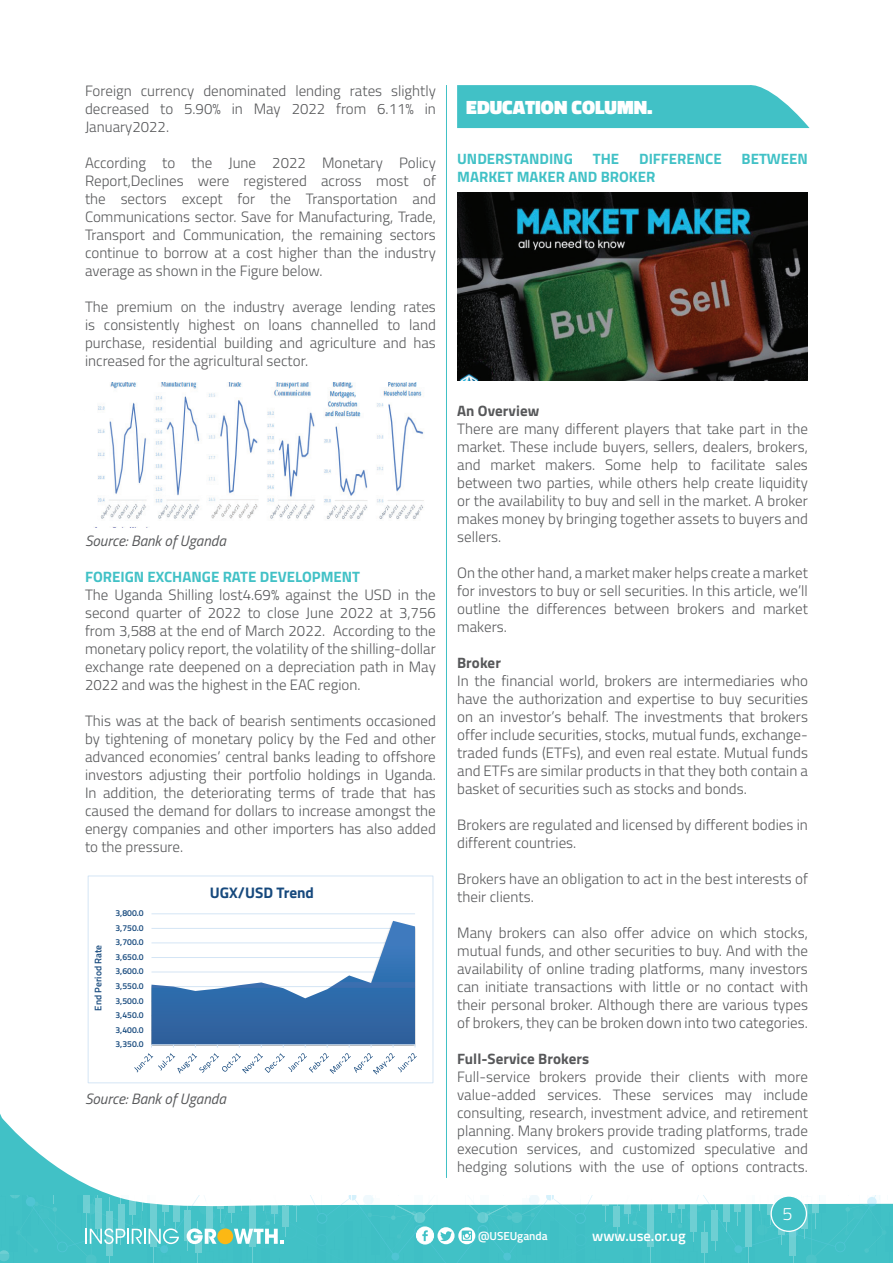
<style>
.page{position:relative;width:893px;height:1263px;background:#fff}
.page>*{position:absolute;margin:0;border:0;box-sizing:border-box;transform-origin:0 0}
.t1{font:900 19.5px "Titillium";color:#fff}
.t2{font:300 18px "Titillium";color:#fff}
.t3{font:700 15.3px "Titillium";color:#16497d}
.t4{font:300 15px/18px "Titillium";color:#57585a;text-align:justify}
.t5{font:700 15px "Titillium";color:#41c1c6}
.t6{font:italic 15px "Titillium Web";color:#57585a}
.t7{font:700 15px "Titillium";letter-spacing:.005em;color:#57585a}
.t8{font:600 14.55px "Titillium";color:#fff}
.t9{font:600 11.7px "Titillium";color:#fff}
.t10{font:600 9.6px "Titillium";color:#16497d}
.t11{font:600 8.7px "Titillium";color:#16497d}
.t12{font:600 8.55px "Titillium";color:#16497d}
</style>
<div class="page">
<svg style="left:0;top:1114px;width:111px;height:81px"></svg>
<svg style="left:0;top:1195px;width:893px;height:68px;background:#62cbcf"></svg>
<img style="left:98px;top:382px;width:326px;height:138px">
<hr style="left:151px;top:913px;width:264px;height:1px;background:#d4e5f5">
<svg style="left:151px;top:921px;width:265px;height:126px"></svg>
<svg style="left:134px;top:1053px;width:283px;height:21px"></svg>
<div style="left:88px;top:875px;width:345px;height:208px;border:1px solid #d4e5f5"></div>
<svg style="left:457px;top:192px;width:351px;height:12px"></svg>
<svg style="left:457px;top:369px;width:351px;height:12px"></svg>
<svg style="left:457px;top:85px;width:353px;height:43px;background:#4dc5c9"></svg>
<img style="left:457px;top:193px;width:350px;height:187px">
<hr style="left:446px;top:85px;width:1px;height:1093px;background:#41c1c6">
<p class="t4" style="left:85px;top:81px;width:352px">Foreign currency denominated lending rates slightly decreased to 5.90% in May 2022 from 6.11% in January2022.</p>
<p class="t4" style="left:85px;top:153px;width:352px">According to the June 2022 Monetary Policy Report,Declines were registered across most of the sectors except for the Transportation and Communications sector. Save for Manufacturing, Trade, Transport and Communication, the remaining sectors continue to borrow at a cost higher than the industry average as shown in the Figure below.</p>
<p class="t4" style="left:85px;top:297px;width:352px">The premium on the industry average lending rates is consistently highest on loans channelled to land purchase, residential building and agriculture and has increased for the agricultural sector.</p>
<p class="t6" style="left:85px;top:530px;width:142px">Source: Bank of Uganda</p>
<p class="t5" style="left:85px;top:566px;width:277px">FOREIGN EXCHANGE RATE DEVELOPMENT</p>
<p class="t4" style="left:85px;top:585px;width:352px">The Uganda Shilling lost4.69% against the USD in the second quarter of 2022 to close June 2022 at 3,756 from 3,588 at the end of March 2022. According to the monetary policy report, the volatility of the shilling-dollar exchange rate deepened on a depreciation path in May 2022 and was the highest in the EAC region.</p>
<p class="t4" style="left:85px;top:711px;width:352px">This was at the back of bearish sentiments occasioned by tightening of monetary policy by the Fed and other advanced economies’ central banks leading to offshore investors adjusting their portfolio holdings in Uganda.<br>In addition, the deteriorating terms of trade that has caused the demand for dollars to increase amongst the energy companies and other importers has also added to the pressure.</p>
<p class="t10" style="left:91px;top:1010px;width:67px;rotate:-90deg">End Period Rate</p>
<p class="t11" style="left:115px;top:907px;width:30px">3,800.0</p>
<p class="t12" style="left:115px;top:921px;width:30px">3,750.0</p>
<p class="t12" style="left:115px;top:936px;width:30px">3,700.0</p>
<p class="t12" style="left:115px;top:950px;width:30px">3,650.0</p>
<p class="t12" style="left:115px;top:965px;width:30px">3,600.0</p>
<p class="t12" style="left:115px;top:979px;width:30px">3,550.0</p>
<p class="t12" style="left:115px;top:994px;width:30px">3,500.0</p>
<p class="t12" style="left:115px;top:1009px;width:30px">3,450.0</p>
<p class="t12" style="left:115px;top:1023px;width:30px">3,400.0</p>
<p class="t12" style="left:115px;top:1038px;width:30px">3,350.0</p>
<p class="t3" style="left:210px;top:881px;width:106px">UGX/USD Trend</p>
<p class="t6" style="left:85px;top:1088px;width:142px">Source: Bank of Uganda</p>
<h1 class="t1" style="left:466px;top:92px;width:188px">EDUCATION COLUMN.</h1>
<p class="t5" style="left:457px;top:147px;width:117px">UNDERSTANDING</p>
<p class="t5" style="left:593px;top:147px;width:28px">THE</p>
<p class="t5" style="left:639px;top:147px;width:84px">DIFFERENCE</p>
<p class="t5" style="left:742px;top:147px;width:68px">BETWEEN</p>
<p class="t5" style="left:457px;top:165px;width:200px">MARKET MAKER AND BROKER</p>
<p class="t7" style="left:457px;top:399px;width:84px">An Overview</p>
<p class="t4" style="left:457px;top:419px;width:352px">There are many different players that take part in the market. These include buyers, sellers, dealers, brokers, and market makers. Some help to facilitate sales between two parties, while others help create liquidity or the availability to buy and sell in the market. A broker makes money by bringing together assets to buyers and sellers.</p>
<p class="t4" style="left:457px;top:563px;width:352px">On the other hand, a market maker helps create a market for investors to buy or sell securities. In this article, we’ll outline the differences between brokers and market makers.</p>
<p class="t7" style="left:457px;top:651px;width:45px">Broker</p>
<p class="t4" style="left:457px;top:671px;width:352px">In the financial world, brokers are intermediaries who have the authorization and expertise to buy securities on an investor’s behalf. The investments that brokers offer include securities, stocks, mutual funds, exchange&shy;traded funds (ETFs), and even real estate. Mutual funds and ETFs are similar products in that they both contain a basket of securities such as stocks and bonds.</p>
<p class="t4" style="left:457px;top:815px;width:352px">Brokers are regulated and licensed by different bodies in different countries.</p>
<p class="t4" style="left:457px;top:869px;width:352px">Brokers have an obligation to act in the best interests of their clients.</p>
<p class="t4" style="left:457px;top:923px;width:352px">Many brokers can also offer advice on which stocks, mutual funds, and other securities to buy. And with the availability of online trading platforms, many investors can initiate transactions with little or no contact with their personal broker. Although there are various types of brokers, they can be broken down into two categories.</p>
<p class="t7" style="left:457px;top:1047px;width:134px">Full-Service Brokers</p>
<p class="t4" style="left:457px;top:1067px;width:352px">Full-service brokers provide their clients with more value-added services. These services may include consulting, research, investment advice, and retirement planning. Many brokers provide trading platforms, trade execution services, and customized speculative and hedging solutions with the use of options contracts.</p>
<p class="t9" style="left:478px;top:1227px;width:71px">@USEUganda</p>
<p class="t8" style="left:592px;top:1225px;width:95px">www.use.or.ug</p>
<p class="t2" style="left:782px;top:1201px;width:12px">5</p>
</div>
